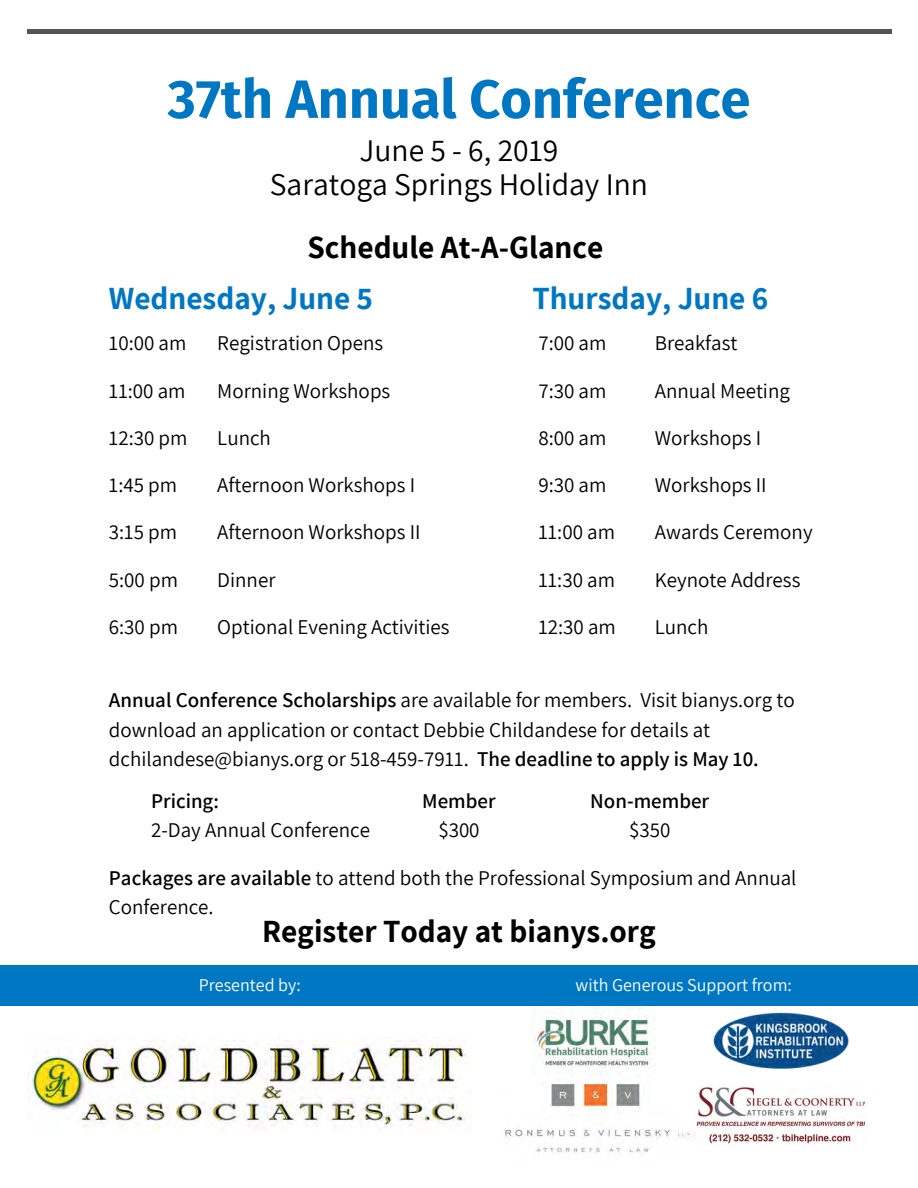
<style>
.page{position:relative;width:918px;height:1188px;background:#fff}
.page>*{position:absolute;margin:0;border:0;box-sizing:border-box;transform-origin:0 0}
.t1{font:700 54px "Fira Sans";color:#0077c3}
.t2{font:700 31.5px "Assistant";color:#000}
.t3{font:31.5px/33.8px "Assistant";color:#000;text-align:center}
.t4{font:700 31.5px "Assistant";color:#0077c3}
.t5{font:21px/29.2px "Assistant";color:#000}
.t6{font:600 21px "Assistant";color:#000}
.t7{font:18px "Assistant";color:#fff}
.s1{font-weight:600}
</style>
<div class="page">
<div style="left:27px;top:29px;width:865px;height:5px;background:#545454"></div>
<div style="left:0;top:965px;width:918px;height:41px;background:#0077c3"></div>
<img style="left:28px;top:1040px;width:443px;height:91px">
<img style="left:531px;top:1007px;width:124px;height:69px">
<img style="left:713px;top:1012px;width:136px;height:57px">
<img style="left:501px;top:1079px;width:196px;height:74px">
<img style="left:697px;top:1085px;width:167px;height:61px">
<h1 class="t1" style="left:168px;top:67px;width:584px">37th Annual Conference</h1>
<h2 class="t3" style="left:270px;top:133px;width:380px">June 5 - 6, 2019<br>Saratoga Springs Holiday Inn</h2>
<h2 class="t2" style="left:308px;top:226px;width:297px">Schedule At-A-Glance</h2>
<h2 class="t4" style="left:109px;top:277px;width:266px">Wednesday, June 5</h2>
<p class="t5" style="left:109px;top:328px;width:79px">10:00 am</p>
<p class="t5" style="left:109px;top:375px;width:78px">11:00 am</p>
<p class="t5" style="left:109px;top:423px;width:80px">12:30 pm</p>
<p class="t5" style="left:109px;top:470px;width:70px">1:45 pm</p>
<p class="t5" style="left:109px;top:517px;width:70px">3:15 pm</p>
<p class="t5" style="left:109px;top:564px;width:71px">5:00 pm</p>
<p class="t5" style="left:109px;top:612px;width:71px">6:30 pm</p>
<h2 class="t4" style="left:532px;top:277px;width:237px">Thursday, June 6</h2>
<p class="t5" style="left:538px;top:328px;width:70px">7:00 am</p>
<p class="t5" style="left:538px;top:375px;width:70px">7:30 am</p>
<p class="t5" style="left:538px;top:423px;width:70px">8:00 am</p>
<p class="t5" style="left:538px;top:470px;width:70px">9:30 am</p>
<p class="t5" style="left:538px;top:517px;width:78px">11:00 am</p>
<p class="t5" style="left:538px;top:564px;width:78px">11:30 am</p>
<p class="t5" style="left:538px;top:612px;width:79px">12:30 am</p>
<p class="t5" style="left:655px;top:328px;width:84px">Breakfast</p>
<p class="t5" style="left:655px;top:375px;width:137px">Annual Meeting</p>
<p class="t5" style="left:655px;top:423px;width:108px">Workshops I</p>
<p class="t5" style="left:655px;top:470px;width:113px">Workshops II</p>
<p class="t5" style="left:655px;top:517px;width:159px">Awards Ceremony</p>
<p class="t5" style="left:655px;top:564px;width:147px">Keynote Address</p>
<p class="t5" style="left:655px;top:612px;width:55px">Lunch</p>
<p class="t5" style="left:217px;top:328px;width:167px">Registration Opens</p>
<p class="t5" style="left:217px;top:375px;width:175px">Morning Workshops</p>
<p class="t5" style="left:217px;top:423px;width:55px">Lunch</p>
<p class="t5" style="left:217px;top:470px;width:199px">Afternoon Workshops I</p>
<p class="t5" style="left:217px;top:517px;width:205px">Afternoon Workshops II</p>
<p class="t5" style="left:217px;top:564px;width:60px">Dinner</p>
<p class="t5" style="left:217px;top:612px;width:234px">Optional Evening Activities</p>
<p class="t5" style="left:109px;top:685px;width:687px"><span class="s1">Annual Conference Scholarships</span> are available for members. Visit bianys.org to download an application or contact Debbie Childandese for details at dchilandese@bianys.org or 518-459-7911. <span class="s1">The deadline to apply is May 10.</span></p>
<p class="t6" style="left:151px;top:786px;width:69px">Pricing:</p>
<p class="t5" style="left:151px;top:815px;width:221px">2-Day Annual Conference</p>
<p class="t6" style="left:590px;top:786px;width:120px">Non-member</p>
<p class="t5" style="left:629px;top:815px;width:43px">$350</p>
<p class="t5" style="left:109px;top:862px;width:689px"><span class="s1">Packages are available</span> to attend both the Professional Symposium and Annual<br>Conference.</p>
<h2 class="t2" style="left:262px;top:910px;width:395px">Register Today at bianys.org</h2>
<p class="t7" style="left:199px;top:973px;width:104px">Presented by:</p>
<p class="t7" style="left:576px;top:973px;width:218px">with Generous Support from:</p>
<p class="t6" style="left:422px;top:786px;width:75px">Member</p>
<p class="t5" style="left:438px;top:815px;width:43px">$300</p>
</div>
